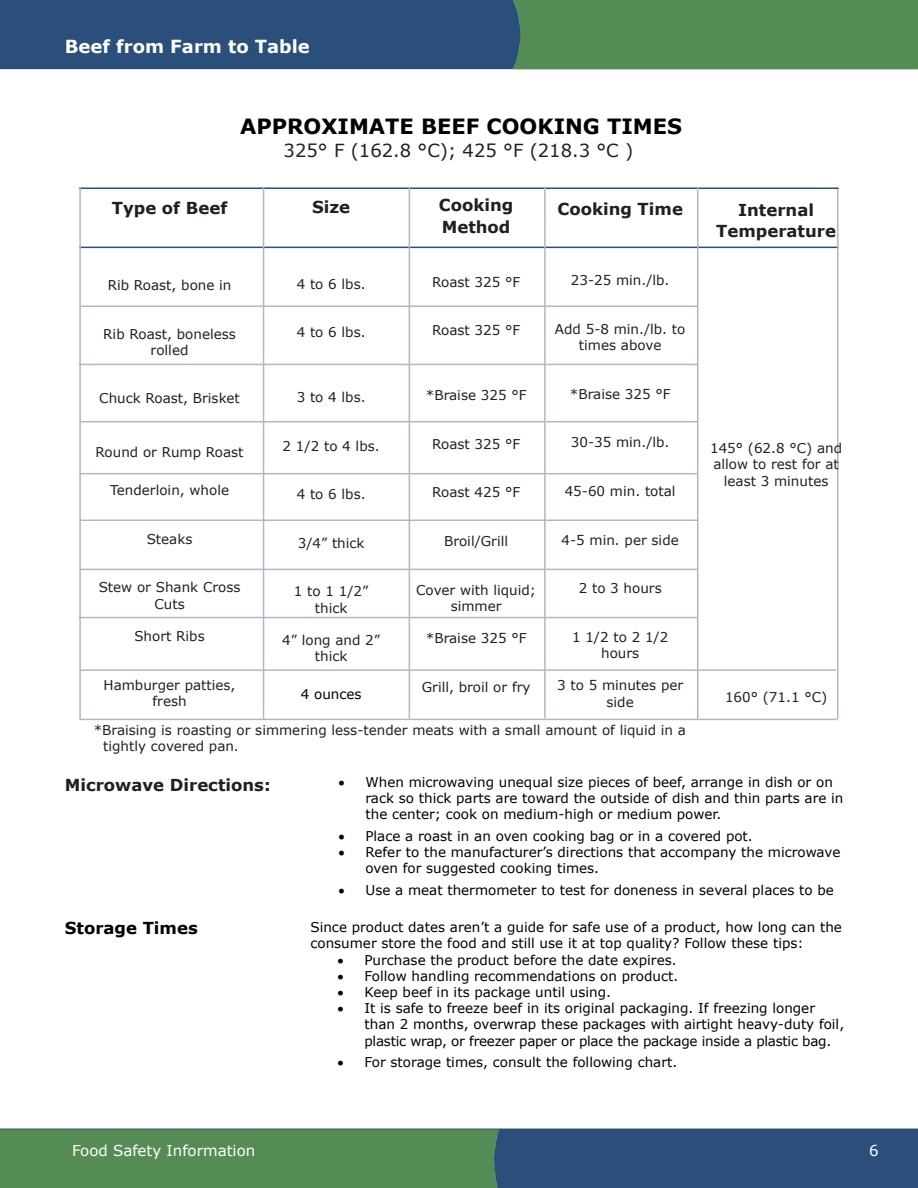
<style>
.page{position:relative;width:918px;height:1188px;background:#fff}
.page>*{position:absolute;margin:0;border:0;box-sizing:border-box;transform-origin:0 0}
.heading_2{font:700 21px "Verdana";color:#000}
.t1{font:18px "Verdana";color:#231f20}
.t2{font:700 18px "Verdana";color:#fff}
.t3{font:700 16.5px/21.6px "Verdana";color:#231f20}
.t4{font:700 16.5px "Verdana";color:#000}
.t5{font:15px "Verdana";color:#fff}
.t6{font:13.5px/16.2px "Verdana";color:#000}
.t7{font:13.5px/16.2px "Verdana";color:#231f20;text-align:center}
</style>
<div class="page">
<hr style="left:79px;top:247px;width:760px;height:1px;background:#2a4f7a">
<hr style="left:79px;top:188px;width:760px;height:1px;background:#2a4f7a">
<hr style="left:81px;top:305px;width:616px;height:2px;background:#b2b6c9">
<hr style="left:79px;top:364px;width:618px;height:1px;background:#b2b6c9">
<hr style="left:81px;top:421px;width:616px;height:1px;background:#b2b6c9">
<hr style="left:79px;top:473px;width:618px;height:1px;background:#b2b6c9">
<hr style="left:80px;top:669px;width:756px;height:2px;background:#b2b6c9">
<hr style="left:80px;top:520px;width:619px;height:1px;background:#b2b6c9">
<hr style="left:80px;top:569px;width:617px;height:1px;background:#b2b6c9">
<hr style="left:78px;top:617px;width:619px;height:1px;background:#b2b6c9">
<hr style="left:79px;top:187px;width:2px;height:532px;background:#b2b6c9">
<hr style="left:837px;top:189px;width:1px;height:530px;background:#b2b6c9">
<hr style="left:263px;top:187px;width:1px;height:532px;background:#b2b6c9">
<hr style="left:409px;top:187px;width:1px;height:532px;background:#b2b6c9">
<hr style="left:544px;top:186px;width:2px;height:532px;background:#b2b6c9">
<hr style="left:697px;top:187px;width:1px;height:532px;background:#b2b6c9">
<div style="left:0;top:0;width:513px;height:69px;background:#2a4f7a"></div>
<div style="left:513px;top:0;width:405px;height:69px;background:#558c55"></div>
<div style="left:499px;top:1129px;width:419px;height:59px;background:#2a4f7a"></div>
<div style="left:0;top:1129px;width:499px;height:59px;background:#558c55"></div>
<hr style="left:79px;top:719px;width:759px;height:1px;background:#b2b6c9">
<p class="t2" style="left:65px;top:35px;width:247px">Beef from Farm to Table</p>
<p class="heading_2" style="left:240px;top:113px;width:443px">APPROXIMATE BEEF COOKING TIMES</p>
<p class="t3" style="left:112px;top:198px;width:117px">Type of Beef</p>
<p class="t7" style="left:108px;top:277px;width:125px">Rib Roast, bone in</p>
<p class="t7" style="left:103px;top:325px;width:134px">Rib Roast, boneless rolled</p>
<p class="t7" style="left:99px;top:390px;width:142px">Chuck Roast, Brisket</p>
<p class="t7" style="left:96px;top:444px;width:150px">Round or Rump Roast</p>
<p class="t7" style="left:110px;top:482px;width:121px">Tenderloin, whole</p>
<p class="t7" style="left:147px;top:531px;width:47px">Steaks</p>
<p class="t7" style="left:99px;top:579px;width:143px">Stew or Shank Cross<br>Cuts</p>
<p class="t7" style="left:134px;top:628px;width:72px">Short Ribs</p>
<p class="t7" style="left:104px;top:676px;width:133px">Hamburger patties, fresh</p>
<p class="t1" style="left:284px;top:138px;width:351px">325° F (162.8 °C); 425 °F (218.3 °C )</p>
<p class="t3" style="left:312px;top:196px;width:40px">Size</p>
<p class="t7" style="left:297px;top:275px;width:70px">4 to 6 lbs.</p>
<p class="t7" style="left:297px;top:324px;width:70px">4 to 6 lbs.</p>
<p class="t7" style="left:297px;top:389px;width:70px">3 to 4 lbs.</p>
<p class="t7" style="left:283px;top:437px;width:99px">2 1/2 to 4 lbs.</p>
<p class="t7" style="left:297px;top:486px;width:70px">4 to 6 lbs.</p>
<p class="t7" style="left:298px;top:535px;width:68px">3/4” thick</p>
<p class="t7" style="left:294px;top:583px;width:76px">1 to 1 1/2” thick</p>
<p class="t7" style="left:282px;top:632px;width:99px">4” long and 2” thick</p>
<p class="t6" style="left:301px;top:686px;width:62px">4 ounces</p>
<p class="t3" style="left:439px;top:195px;width:76px">Cooking<br>Method</p>
<p class="t7" style="left:432px;top:274px;width:90px">Roast 325 °F</p>
<p class="t7" style="left:432px;top:322px;width:90px">Roast 325 °F</p>
<p class="t7" style="left:426px;top:387px;width:102px">*Braise 325 °F</p>
<p class="t7" style="left:432px;top:436px;width:90px">Roast 325 °F</p>
<p class="t7" style="left:432px;top:484px;width:90px">Roast 425 °F</p>
<p class="t7" style="left:444px;top:533px;width:66px">Broil/Grill</p>
<p class="t7" style="left:416px;top:581px;width:121px">Cover with liquid; simmer</p>
<p class="t7" style="left:426px;top:630px;width:102px">*Braise 325 °F</p>
<p class="t7" style="left:422px;top:679px;width:110px">Grill, broil or fry</p>
<p class="t3" style="left:557px;top:198px;width:127px">Cooking Time</p>
<p class="t7" style="left:571px;top:272px;width:100px">23-25 min./lb.</p>
<p class="t7" style="left:555px;top:321px;width:132px">Add 5-8 min./lb. to times above</p>
<p class="t7" style="left:570px;top:386px;width:102px">*Braise 325 °F</p>
<p class="t7" style="left:571px;top:434px;width:100px">30-35 min./lb.</p>
<p class="t7" style="left:565px;top:483px;width:112px">45-60 min. total</p>
<p class="t7" style="left:562px;top:531px;width:119px">4-5 min. per side</p>
<p class="t7" style="left:579px;top:580px;width:85px">2 to 3 hours</p>
<p class="t7" style="left:572px;top:629px;width:98px">1 1/2 to 2 1/2 hours</p>
<p class="t7" style="left:557px;top:677px;width:128px">3 to 5 minutes per side</p>
<p class="t7" style="left:94px;top:722px;width:594px">*Braising is roasting or simmering less-tender meats with a small amount of liquid in a</p>
<p class="t7" style="left:103px;top:738px;width:137px">tightly covered pan.</p>
<p class="t3" style="left:738px;top:199px;width:77px">Internal</p>
<p class="t3" style="left:716px;top:221px;width:121px">Temperature</p>
<p class="t7" style="left:710px;top:440px;width:134px">145° (62.8 °C) and allow to rest for at least 3 minutes</p>
<p class="t7" style="left:725px;top:688px;width:104px">160° (71.1 °C)</p>
<p class="t3" style="left:65px;top:774px;width:207px">Microwave Directions:</p>
<p class="t4" style="left:65px;top:918px;width:135px">Storage Times</p>
<p class="t6" style="left:365px;top:773px;width:480px;text-indent:-27px">• When microwaving unequal size pieces of beef, arrange in dish or on rack so thick parts are toward the outside of dish and thin parts are in the center; cook on medium-high or medium power.</p>
<p class="t6" style="left:338px;top:827px;width:416px">• Place a roast in an oven cooking bag or in a covered pot.</p>
<p class="t6" style="left:365px;top:844px;width:477px;text-indent:-27px">• Refer to the manufacturer’s directions that accompany the microwave oven for suggested cooking times.</p>
<p class="t6" style="left:338px;top:881px;width:497px">• Use a meat thermometer to test for doneness in several places to be</p>
<p class="t6" style="left:310px;top:919px;width:533px">Since product dates aren’t a guide for safe use of a product, how long can the consumer store the food and still use it at top quality? Follow these tips:</p>
<p class="t6" style="left:337px;top:951px;width:341px">• Purchase the product before the date expires.</p>
<p class="t6" style="left:337px;top:968px;width:342px">• Follow handling recommendations on product.</p>
<p class="t6" style="left:337px;top:984px;width:275px">• Keep beef in its package until using.</p>
<p class="t6" style="left:364px;top:1000px;width:481px;text-indent:-27px">• It is safe to freeze beef in its original packaging. If freezing longer than 2 months, overwrap these packages with airtight heavy-duty foil, plastic wrap, or freezer paper or place the package inside a plastic bag.</p>
<p class="t6" style="left:337px;top:1054px;width:341px">• For storage times, consult the following chart.</p>
<p class="t5" style="left:72px;top:1141px;width:185px">Food Safety Information</p>
<p class="t5" style="left:869px;top:1141px;width:11px">6</p>
</div>
